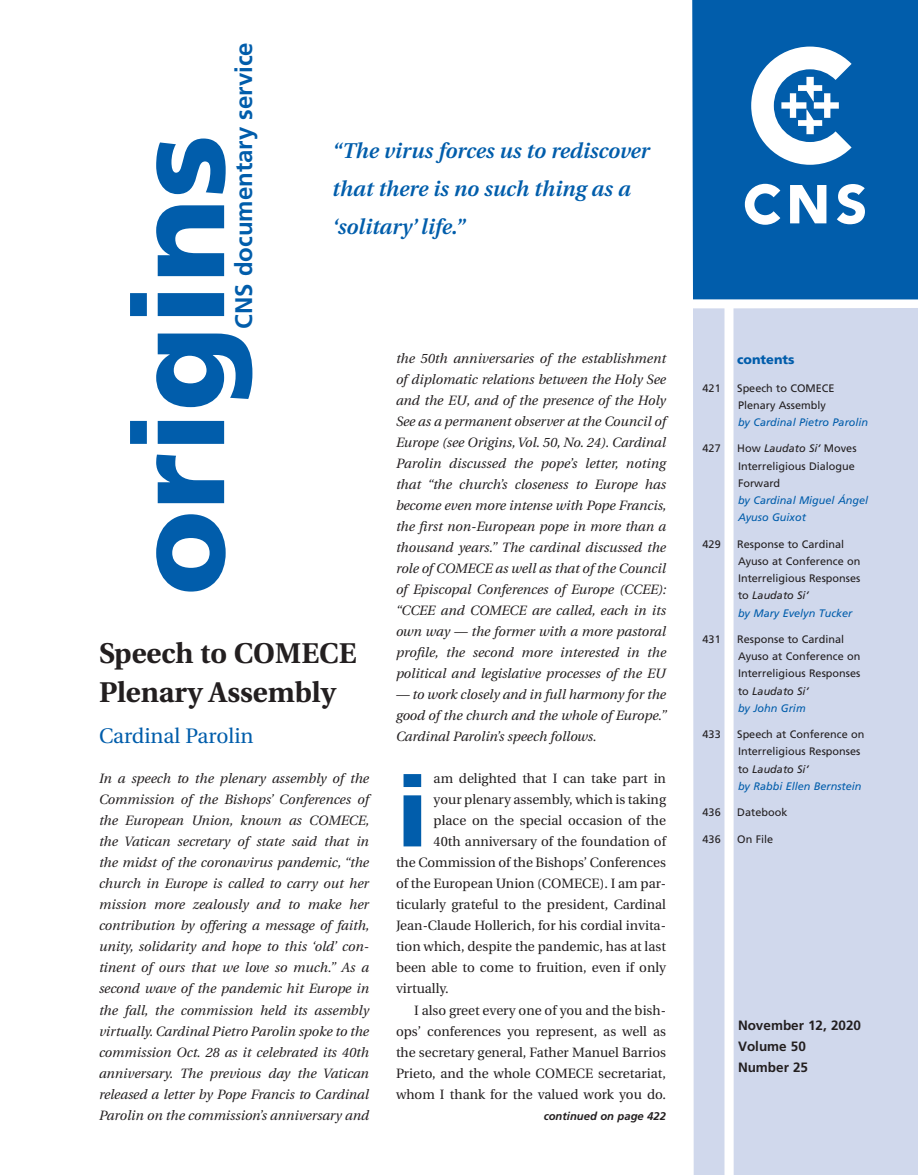
<style>
.page{position:relative;width:918px;height:1175px;background:#fff}
.page>*{position:absolute;margin:0;border:0;box-sizing:border-box;transform-origin:0 0}
._1d_FP_Drop{font:900 97.95px "Frutiger";color:#015dab}
._1a_FP_Title{font:700 28.5px/39px "Utopia";color:#231f20}
.t1{font:700 24px "Frutiger";color:#015dab}
._1f_FP_Quote{font:italic 600 21.3px/38.2px "Utopia";color:#015dab}
._1b_FP_Byline{font:21px "Utopia";color:#015dab}
._1c_FP_Intro{font:italic 13.5px/21px "Utopia";color:#231f20;text-align:justify}
._1d_FP_Drop-2{font:13.5px "Utopia";color:#231f20}
._1e_FP_Body{font:13.5px/21px "Utopia";color:#231f20;text-align:justify}
.z1_FP_date_volume{font:700 13.5px "Frutiger";color:#231f20}
.t2{font:900 12.75px "Frutiger";color:#015dab}
.z2_FP_continued_on{font:italic 700 11.25px "Frutiger";color:#231f20}
._1_Contents_body{font:10.8px/17.2px "Frutiger";color:#231f20}
._1_Contents_byline{font:italic 10.8px/17.2px "Frutiger";color:#015dab}
.s1{font-style:italic}
</style>
<div class="page">
<div style="left:693px;top:308px;width:31px;height:866px;background:#d0d8ec"></div>
<div style="left:734px;top:308px;width:184px;height:866px;background:#d0d8ec"></div>
<div style="left:692px;top:0;width:226px;height:299px;background:#015dab"></div>
<svg style="left:790px;top:185px;width:36px;height:38px"></svg>
<svg style="left:837px;top:184px;width:28px;height:40px"></svg>
<svg style="left:745px;top:184px;width:35px;height:41px"></svg>
<svg style="left:751px;top:47px;width:101px;height:118px"></svg>
<svg style="left:130px;top:138px;width:122px;height:453px"></svg>
<h3 class="t1" style="left:230px;top:329px;width:288px;rotate:-90deg">CNS documentary service</h3>
<p class="_1f_FP_Quote" style="left:332px;top:132px;width:319px">“The virus forces us to rediscover that there is no such thing as a ‘solitary’ life.”</p>
<p class="_1a_FP_Title" style="left:99px;top:634px;width:259px">Speech to COMECE<br>Plenary Assembly</p>
<p class="_1b_FP_Byline" style="left:99px;top:724px;width:156px">Cardinal Parolin</p>
<p class="_1c_FP_Intro" style="left:99px;top:768px;width:272px">In a speech to the plenary assembly of the Commission of the Bishops’ Conferences of the European Union, known as COMECE, the Vatican secretary of state said that in the midst of the coronavirus pandemic, “the church in Europe is called to carry out her mission more zealously and to make her contribution by offering a message of faith, unity, solidarity and hope to this ‘old’ con&shy;tinent of ours that we love so much.” As a second wave of the pandemic hit Europe in the fall, the commission held its assembly virtually. Cardinal Pietro Parolin spoke to the commission Oct. 28 as it celebrated its 40th anniversary. The previous day the Vatican released a letter by Pope Francis to Cardinal Parolin on the commission’s anniversary and</p>
<p class="_1c_FP_Intro" style="left:396px;top:348px;width:272px">the 50th anniversaries of the establishment</p>
<p class="t2" style="left:737px;top:351px;width:59px">contents</p>
<p class="_1c_FP_Intro" style="left:396px;top:369px;width:272px">of diplomatic relations between the Holy See and the EU, and of the presence of the Holy See as a permanent observer at the Council of Europe (see Origins, Vol. 50, No. 24). Cardinal Parolin discussed the pope’s letter, noting that “the church’s closeness to Europe has become even more intense with Pope Francis, the first non-European pope in more than a thousand years.” The cardinal discussed the role of COMECE as well as that of the Council of Episcopal Conferences of Europe (CCEE): “CCEE and COMECE are called, each in its own way — the former with a more pastoral profile, the second more interested in the political and legislative processes of the EU</p>
<p class="_1c_FP_Intro" style="left:396px;top:684px;width:272px">— to work closely and in full harmony for the good of the church and the whole of Europe.” Cardinal Parolin’s speech follows.</p>
<p class="_1d_FP_Drop" style="left:396px;top:753px;width:34px">i</p>
<p class="_1d_FP_Drop-2" style="left:434px;top:771px;width:234px">am delighted that I can take part in</p>
<p class="_1_Contents_body" style="left:703px;top:379px;width:20px">421</p>
<p class="_1_Contents_body" style="left:737px;top:379px;width:99px">Speech to COMECE<br>Plenary Assembly</p>
<p class="_1_Contents_byline" style="left:738px;top:414px;width:132px">by Cardinal Pietro Parolin</p>
<p class="_1_Contents_body" style="left:703px;top:440px;width:20px">427</p>
<p class="_1_Contents_body" style="left:737px;top:440px;width:121px">How <span class="s1">Laudato Si’</span> Moves<br>Interreligious Dialogue<br>Forward</p>
<p class="_1_Contents_byline" style="left:738px;top:492px;width:132px">by Cardinal Miguel Ángel<br>Ayuso Guixot</p>
<p class="_1_Contents_body" style="left:703px;top:535px;width:20px">429</p>
<p class="_1_Contents_body" style="left:737px;top:535px;width:125px">Response to Cardinal<br>Ayuso at Conference on<br>Interreligious Responses to <span class="s1">Laudato Si’</span></p>
<p class="_1_Contents_byline" style="left:738px;top:604px;width:116px">by Mary Evelyn Tucker</p>
<p class="_1_Contents_body" style="left:703px;top:630px;width:20px">431</p>
<p class="_1_Contents_body" style="left:737px;top:630px;width:125px">Response to Cardinal<br>Ayuso at Conference on<br>Interreligious Responses to <span class="s1">Laudato Si’</span></p>
<p class="_1_Contents_byline" style="left:738px;top:699px;width:69px">by John Grim</p>
<p class="_1_Contents_body" style="left:703px;top:726px;width:20px">433</p>
<p class="_1_Contents_body" style="left:737px;top:726px;width:129px">Speech at Conference on<br>Interreligious Responses to <span class="s1">Laudato Si’</span></p>
<p class="_1_Contents_byline" style="left:738px;top:777px;width:125px">by Rabbi Ellen Bernstein</p>
<p class="_1_Contents_body" style="left:703px;top:804px;width:20px">436</p>
<p class="_1_Contents_body" style="left:737px;top:804px;width:52px">Datebook</p>
<p class="_1_Contents_body" style="left:703px;top:830px;width:20px">436</p>
<p class="_1_Contents_body" style="left:737px;top:830px;width:37px">On File</p>
<p class="_1d_FP_Drop-2" style="left:434px;top:792px;width:234px">your plenary assembly, which is taking</p>
<p class="_1d_FP_Drop-2" style="left:434px;top:813px;width:234px">place on the special occasion of the</p>
<p class="_1d_FP_Drop-2" style="left:434px;top:834px;width:234px">40th anniversary of the foundation of</p>
<p class="_1d_FP_Drop-2" style="left:396px;top:855px;width:272px">the Commission of the Bishops’ Conferences</p>
<p class="_1d_FP_Drop-2" style="left:396px;top:876px;width:271px">of the European Union (COMECE). I am par-</p>
<p class="_1d_FP_Drop-2" style="left:396px;top:897px;width:271px">ticularly grateful to the president, Cardinal</p>
<p class="_1d_FP_Drop-2" style="left:396px;top:918px;width:271px">Jean-Claude Hollerich, for his cordial invita-</p>
<p class="_1d_FP_Drop-2" style="left:396px;top:939px;width:271px">tion which, despite the pandemic, has at last</p>
<p class="_1d_FP_Drop-2" style="left:396px;top:960px;width:271px">been able to come to fruition, even if only</p>
<p class="_1d_FP_Drop-2" style="left:396px;top:981px;width:54px">virtually.</p>
<p class="_1e_FP_Body" style="left:396px;top:999px;width:272px;text-indent:18px">I also greet every one of you and the bish&shy;ops’ conferences you represent, as well as the secretary general, Father Manuel Barrios Prieto, and the whole COMECE secretariat, whom I thank for the valued work you do.</p>
<p class="z1_FP_date_volume" style="left:738px;top:1017px;width:125px">November 12, 2020</p>
<p class="z1_FP_date_volume" style="left:738px;top:1038px;width:69px">Volume 50</p>
<p class="z1_FP_date_volume" style="left:738px;top:1059px;width:72px">Number 25</p>
<p class="z2_FP_continued_on" style="left:544px;top:1109px;width:124px">continued on page 422</p>
</div>
